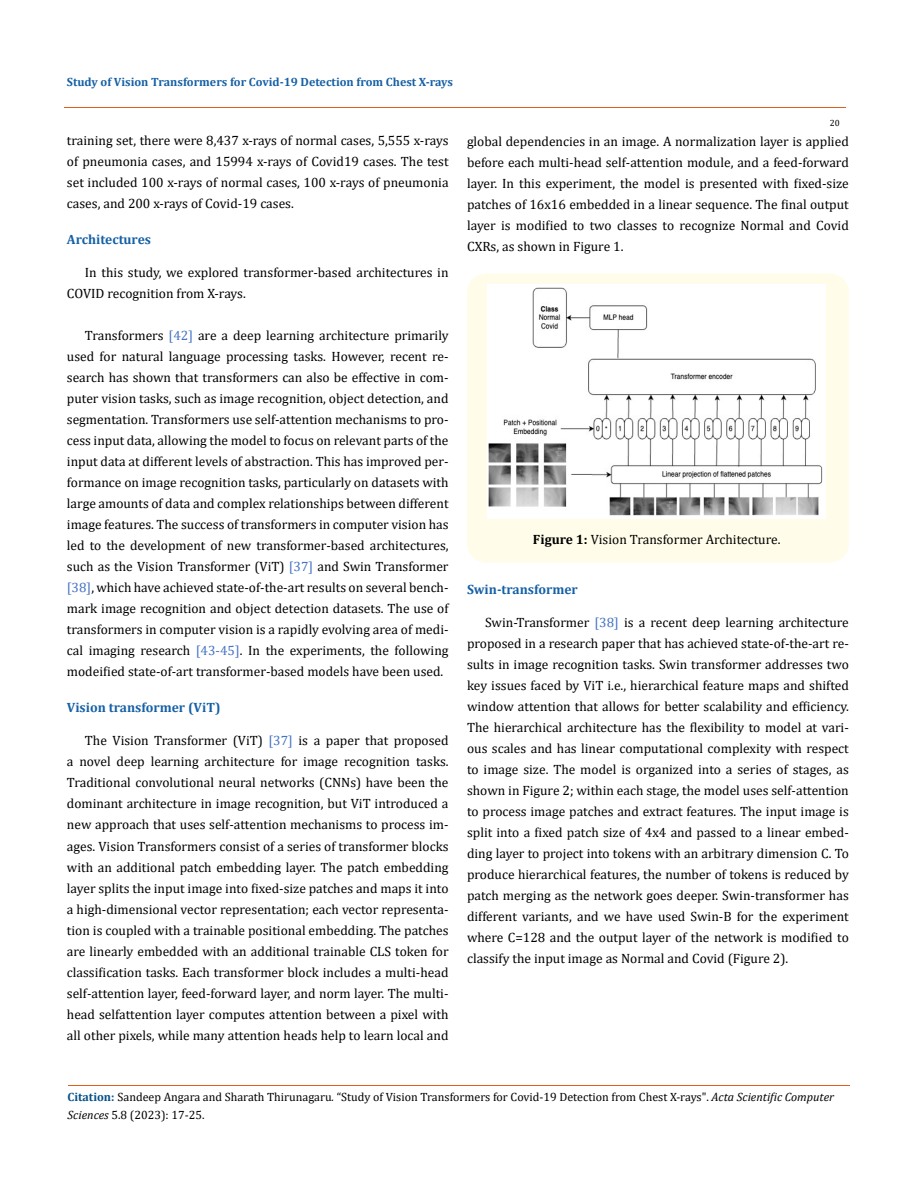
<style>
.page{position:relative;width:917px;height:1188px;background:#fff}
.page>*{position:absolute;margin:0;border:0;box-sizing:border-box;transform-origin:0 0}
.t1{font:13.5px/21px "Cambria";color:#000;text-align:justify}
.t2{font:700 13.5px "Cambria";color:#1560a6}
.t3{font:12px/18px "Cambria";color:#000}
.t4{font:700 12px "Cambria";color:#1560a6}
.t5{font:9px "Cambria";color:#000}
.s1{color:#4472c4}
.s2{font-weight:700}
.s3{font-weight:700;color:#035089}
.s4{font-style:italic}
</style>
<div class="page">
<div style="left:468px;top:274px;width:380px;height:288px;background:#fffde9;border-radius:18px"></div>
<div style="left:467px;top:274px;width:381px;height:289px;border:2px solid #fffde9;border-radius:18px"></div>
<img style="left:487px;top:284px;width:339px;height:235px">
<hr style="left:64px;top:108px;width:781px;height:1px;background:#e05d1a">
<hr style="left:68px;top:1085px;width:781px;height:1px;background:#e05d1a">
<p class="t4" style="left:67px;top:73px;width:387px">Study of Vision Transformers for Covid-19 Detection from Chest X-rays</p>
<p class="t1" style="left:67px;top:130px;width:383px">training set, there were 8,437 x-rays of normal cases, 5,555 x-rays of pneumonia cases, and 15994 x-rays of Covid19 cases. The test set included 100 x-rays of normal cases, 100 x-rays of pneumonia cases, and 200 x-rays of Covid-19 cases.</p>
<p class="t2" style="left:67px;top:230px;width:86px">Architectures</p>
<p class="t1" style="left:67px;top:262px;width:383px;text-indent:18px">In this study, we explored transformer-based architectures in<br>COVID recognition from X-rays.</p>
<p class="t1" style="left:67px;top:325px;width:383px;text-indent:18px">Transformers <span class="s1">[42]</span> are a deep learning architecture primarily used for natural language processing tasks. However, recent re&shy;search has shown that transformers can also be effective in com&shy;puter vision tasks, such as image recognition, object detection, and segmentation. Transformers use self-attention mechanisms to pro&shy;cess input data, allowing the model to focus on relevant parts of the input data at different levels of abstraction. This has improved per&shy;formance on image recognition tasks, particularly on datasets with large amounts of data and complex relationships between different image features. The success of transformers in computer vision has led to the development of new transformer-based architectures, such as the Vision Transformer (ViT) <span class="s1">[37]</span> and Swin Transformer <span class="s1">[38]</span>, which have achieved state-of-the-art results on several bench&shy;mark image recognition and object detection datasets. The use of transformers in computer vision is a rapidly evolving area of medi&shy;cal imaging research <span class="s1">[43-45]</span>. In the experiments, the following modeified state-of-art transformer-based models have been used.</p>
<p class="t2" style="left:67px;top:698px;width:155px">Vision transformer (ViT)</p>
<p class="t1" style="left:67px;top:730px;width:383px;text-indent:18px">The Vision Transformer (ViT) <span class="s1">[37]</span> is a paper that proposed a novel deep learning architecture for image recognition tasks.<br>Traditional convolutional neural networks (CNNs) have been the dominant architecture in image recognition, but ViT introduced a new approach that uses self-attention mechanisms to process im&shy;ages. Vision Transformers consist of a series of transformer blocks with an additional patch embedding layer. The patch embedding layer splits the input image into fixed-size patches and maps it into a high-dimensional vector representation; each vector representa&shy;tion is coupled with a trainable positional embedding. The patches are linearly embedded with an additional trainable CLS token for classification tasks. Each transformer block includes a multi-head self-attention layer, feed-forward layer, and norm layer. The multi&shy;head selfattention layer computes attention between a pixel with all other pixels, while many attention heads help to learn local and</p>
<p class="t5" style="left:829px;top:118px;width:11px">20</p>
<p class="t1" style="left:467px;top:130px;width:383px">global dependencies in an image. A normalization layer is applied before each multi-head self-attention module, and a feed-forward layer. In this experiment, the model is presented with fixed-size patches of 16x16 embedded in a linear sequence. The final output layer is modified to two classes to recognize Normal and Covid CXRs, as shown in Figure 1.</p>
<p class="t1" style="left:533px;top:529px;width:249px"><span class="s2">Figure 1:</span> Vision Transformer Architecture.</p>
<p class="t2" style="left:467px;top:580px;width:112px">Swin-transformer</p>
<p class="t1" style="left:467px;top:612px;width:383px;text-indent:18px">Swin-Transformer <span class="s1">[38]</span> is a recent deep learning architecture proposed in a research paper that has achieved state-of-the-art re&shy;sults in image recognition tasks. Swin transformer addresses two key issues faced by ViT i.e., hierarchical feature maps and shifted window attention that allows for better scalability and efficiency.<br>The hierarchical architecture has the flexibility to model at vari&shy;ous scales and has linear computational complexity with respect to image size. The model is organized into a series of stages, as shown in Figure 2; within each stage, the model uses self-attention to process image patches and extract features. The input image is split into a fixed patch size of 4x4 and passed to a linear embed&shy;ding layer to project into tokens with an arbitrary dimension C. To produce hierarchical features, the number of tokens is reduced by patch merging as the network goes deeper. Swin-transformer has different variants, and we have used Swin-B for the experiment where C=128 and the output layer of the network is modified to classify the input image as Normal and Covid (Figure 2).</p>
<p class="t3" style="left:68px;top:1088px;width:768px"><span class="s3">Citation:</span> Sandeep Angara and Sharath Thirunagaru<span class="s4">.</span> “Study of Vision Transformers for Covid-19 Detection from Chest X-rays". <span class="s4">Acta Scientific Computer<br>Sciences</span> 5.8 (2023): 17-25.</p>
</div>
